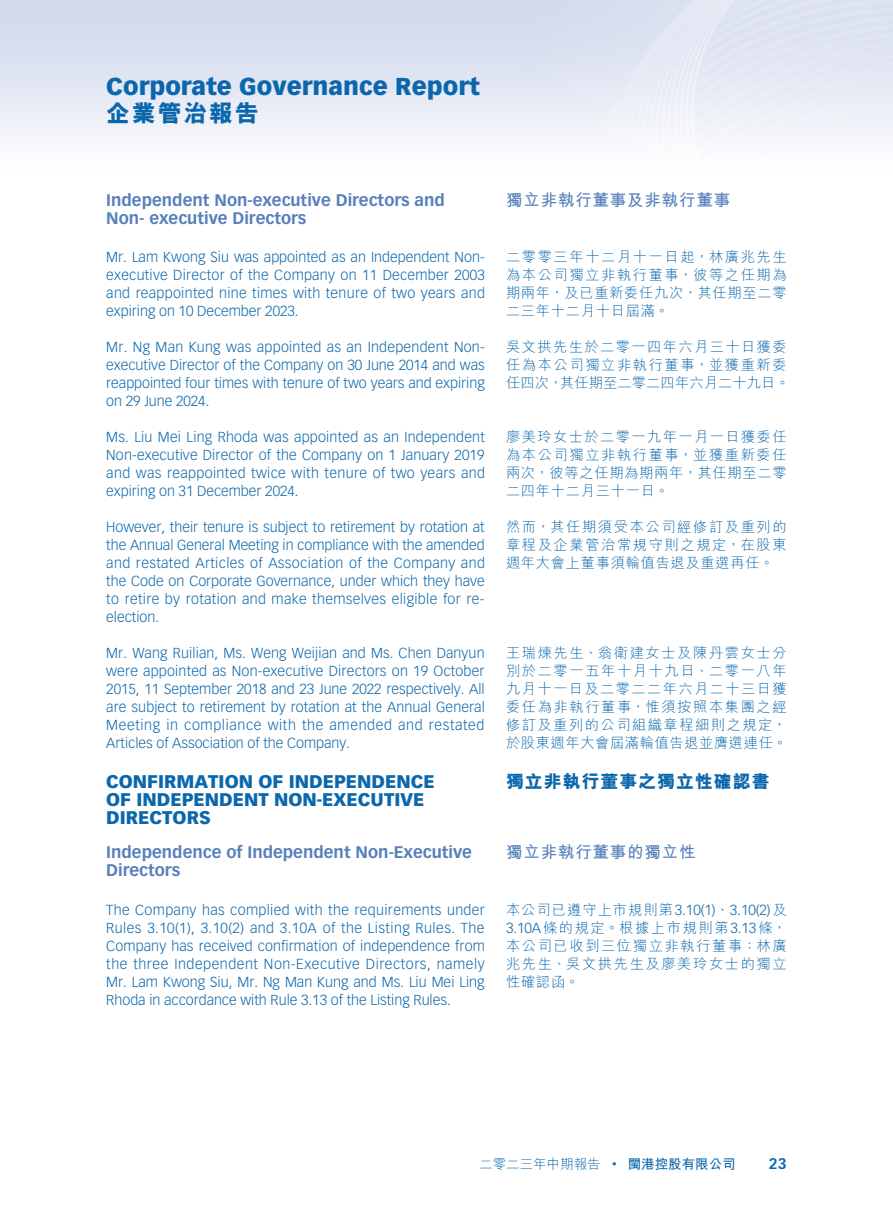
<style>
.page{position:relative;width:893px;height:1212px;background:#fff}
.page>*{position:absolute;margin:0;border:0;box-sizing:border-box;transform-origin:0 0}
.t1{font:900 24px "Vectora LT Std";color:#0b67ac}
.t2{font:800 24px "M Hei HK";letter-spacing:.07em;color:#0b67ac}
.t3{font:900 18px/18px "Vectora LT Std";color:#0b67ac}
.t4{font:800 18px "M Hei HK";letter-spacing:.05em;color:#0b67ac}
.t5{font:700 16.5px/18px "Vectora LT Std";color:#5780bb}
.t6{font:700 16.5px "M Hei HK";letter-spacing:.05em;color:#5780bb}
.t7{font:700 15px "Vectora LT Std";color:#0b67ac}
.t8{font:300 14.25px/18px "Vectora LT Std";color:#0b67ac;text-align:justify}
.t9{font:300 14.25px/18px "M Hei HK";letter-spacing:.105em;color:#0b67ac;text-align:justify}
.t10{font:300 13.5px "M Hei HK";color:#0b67ac}
.s1{font-family:"M Hei HK"}
.s2{font-family:"Vectora LT Std"}
.s3{font-weight:700}
</style>
<div class="page">
<h1 class="t1" style="left:106px;top:71px;width:375px">Corporate Governance Report</h1>
<h1 class="t2" style="left:106px;top:101px;width:154px">企業管治報告</h1>
<p class="t5" style="left:106px;top:191px;width:340px">Independent Non-executive Directors and<br>Non- executive Directors</p>
<p class="t8" style="left:106px;top:248px;width:380px">Mr. Lam Kwong Siu was appointed as an Independent Non&shy;executive Director of the Company on 11 December 2003 and reappointed nine times with tenure of two years and expiring on 10 December 2023.</p>
<p class="t8" style="left:106px;top:338px;width:380px">Mr. Ng Man Kung was appointed as an Independent Non&shy;executive Director of the Company on 30 June 2014 and was reappointed four times with tenure of two years and expiring on 29 June 2024.</p>
<p class="t8" style="left:106px;top:428px;width:380px">Ms. Liu Mei Ling Rhoda was appointed as an Independent Non-executive Director of the Company on 1 January 2019 and was reappointed twice with tenure of two years and expiring on 31 December 2024.</p>
<p class="t8" style="left:106px;top:518px;width:380px">However, their tenure is subject to retirement by rotation at the Annual General Meeting in compliance with the amended and restated Articles of Association of the Company and the Code on Corporate Governance, under which they have to retire by rotation and make themselves eligible for re&shy;election.</p>
<p class="t8" style="left:106px;top:644px;width:380px">Mr. Wang Ruilian, Ms. Weng Weijian and Ms. Chen Danyun were appointed as Non-executive Directors on 19 October 2015, 11 September 2018 and 23 June 2022 respectively. All are subject to retirement by rotation at the Annual General Meeting in compliance with the amended and restated Articles of Association of the Company.</p>
<p class="t3" style="left:106px;top:772px;width:330px">CONFIRMATION OF INDEPENDENCE<br>OF INDEPENDENT NON-EXECUTIVE<br>DIRECTORS</p>
<p class="t5" style="left:106px;top:843px;width:367px">Independence of Independent Non-Executive<br>Directors</p>
<p class="t8" style="left:106px;top:901px;width:380px">The Company has complied with the requirements under Rules 3.10(1), 3.10(2) and 3.10A of the Listing Rules. The Company has received confirmation of independence from the three Independent Non-Executive Directors, namely Mr. Lam Kwong Siu, Mr. Ng Man Kung and Ms. Liu Mei Ling Rhoda in accordance with Rule 3.13 of the Listing Rules.</p>
<p class="t6" style="left:506px;top:188px;width:226px">獨立非執行董事及非執行董事</p>
<p class="t9" style="left:506px;top:248px;width:282px">二零零三年十二月十一日起，林廣兆先生為本公司獨立非執行董事，彼等之任期為期兩年，及已重新委任九次，其任期至二零二三年十二月十日屆滿。</p>
<p class="t9" style="left:506px;top:338px;width:285px;text-align:left">吳文拱先生於二零一四年六月三十日獲委任為本公司獨立非執行董事，並獲重新委任四次，其任期至二零二四年六月二十九日。</p>
<p class="t9" style="left:506px;top:428px;width:282px">廖美玲女士於二零一九年一月一日獲委任為本公司獨立非執行董事，並獲重新委任兩次，彼等之任期為期兩年，其任期至二零二四年十二月三十一日。</p>
<p class="t9" style="left:506px;top:518px;width:282px">然而，其任期須受本公司經修訂及重列的章程及企業管治常規守則之規定，在股東週年大會上董事須輪值告退及重選再任。</p>
<p class="t9" style="left:506px;top:644px;width:283px">王瑞煉先生、翁衛建女士及陳丹雲女士分別於二零一五年十月十九日、二零一八年九月十一日及二零二二年六月二十三日獲委任為非執行董事，惟須按照本集團之經修訂及重列的公司組織章程細則之規定，於股東週年大會屆滿輪值告退並膺選連任。</p>
<p class="t4" style="left:506px;top:772px;width:265px">獨立非執行董事之獨立性確認書</p>
<p class="t6" style="left:506px;top:840px;width:191px">獨立非執行董事的獨立性</p>
<p class="t8" style="left:506px;top:901px;width:282px"><span class="s1">本公司已遵守上市規則第</span>3.10(1)<span class="s1">、</span>3.10(2)<span class="s1">及</span></p>
<p class="t9" style="left:506px;top:918px;width:282px"><span class="s2">3.10A</span>條的規定。根據上市規則第<span class="s2">3.13</span>條，本公司已收到三位獨立非執行董事：林廣兆先生、吳文拱先生及廖美玲女士的獨立性確認函。</p>
<p class="t10" style="left:479px;top:1157px;width:258px">二零二三年中期報告 <sup>•</sup> <span class="s3">閩港控股有限公司</span></p>
<p class="t7" style="left:769px;top:1154px;width:19px">23</p>
</div>
